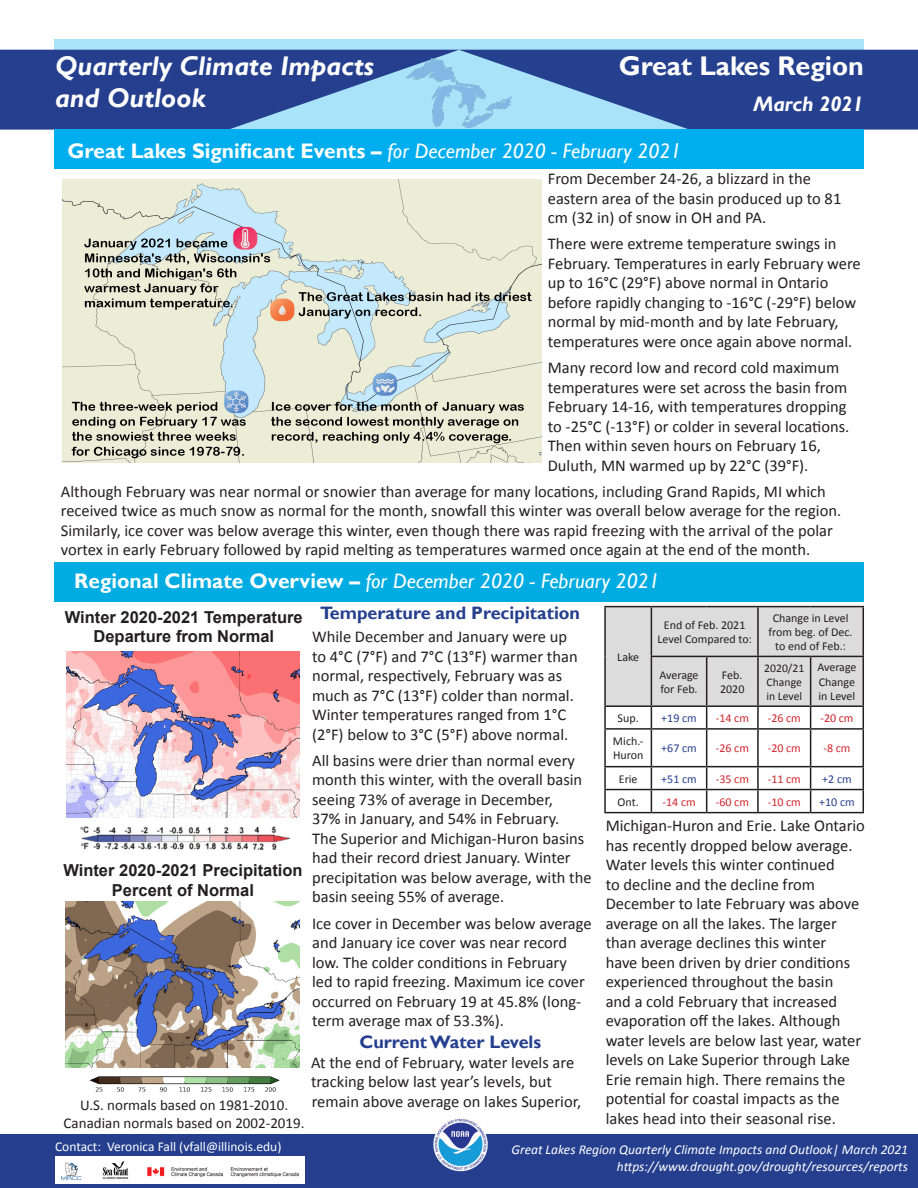
<style>
.page{position:relative;width:918px;height:1188px;background:#fff}
.page>*{position:absolute;margin:0;border:0;box-sizing:border-box;transform-origin:0 0}
.t1{font:italic 700 27px/32.4px "Gill Sans";color:#fff}
.t2{font:700 27px "Gill Sans";letter-spacing:-.005em;color:#fff}
.t3{font:700 21px "Gill Sans";color:#fff}
.t4{font:italic 21px "Gill Sans";color:#fff}
.t5{font:italic 700 21px "Gill Sans";letter-spacing:-.005em;color:#fff}
.t6{font:700 18px "Gill Sans";color:#253f8e}
.body_text{font:16.5px/19.5px "Calibri";color:#231f20}
.Figure_title{font:700 16.5px "Arial";color:#231f20}
.t7{font:15px "Calibri";color:#231f20}
.Footer_Right{font:italic 13.5px "Calibri";color:#fff}
.t8{font:13.5px "Calibri";color:#fff}
.t9{font:12px/14.4px "Calibri";color:#231f20}
.t10{font:12px "Calibri";color:#d1232a}
.t11{font:12px "Calibri";color:#253f8e}
.t12{font:11.7px/14.1px "Calibri";color:#231f20}
.s1{font-weight:400;font-style:italic}
.s2{font-weight:700;font-style:normal}
</style>
<div class="page">
<svg style="left:54px;top:39px;width:810px;height:11px;background:#a5def5"></svg>
<svg style="left:0;top:50px;width:918px;height:80px;background:#3b5ba0"></svg>
<div style="left:0;top:1134px;width:918px;height:54px;background:#253f8e"></div>
<div style="left:54px;top:129px;width:810px;height:40px;background:#00aeef"></div>
<div style="left:54px;top:562px;width:810px;height:40px;background:#00ace1"></div>
<img style="left:432px;top:1116px;width:57px;height:57px;border-radius:28px">
<img style="left:407px;top:59px;width:104px;height:68px">
<img style="left:63px;top:180px;width:478px;height:283px">
<img style="left:66px;top:652px;width:234px;height:165px">
<img style="left:80px;top:826px;width:211px;height:24px">
<img style="left:65px;top:902px;width:234px;height:165px">
<img style="left:89px;top:1076px;width:191px;height:16px">
<hr style="left:604px;top:606px;width:47px;height:1px;background:#231f20">
<hr style="left:604px;top:607px;width:2px;height:49px;background:#231f20">
<hr style="left:651px;top:606px;width:56px;height:1px;background:#231f20">
<hr style="left:707px;top:606px;width:51px;height:1px;background:#231f20">
<hr style="left:758px;top:606px;width:53px;height:1px;background:#231f20">
<hr style="left:811px;top:606px;width:53px;height:1px;background:#231f20">
<hr style="left:604px;top:656px;width:2px;height:49px;background:#231f20">
<hr style="left:604px;top:705px;width:47px;height:2px;background:#231f20">
<hr style="left:604px;top:707px;width:2px;height:21px;background:#231f20">
<svg style="left:605px;top:607px;width:259px;height:121px"></svg>
<hr style="left:604px;top:728px;width:47px;height:2px;background:#231f20">
<hr style="left:604px;top:730px;width:2px;height:36px;background:#231f20">
<hr style="left:651px;top:728px;width:56px;height:2px;background:#231f20">
<hr style="left:651px;top:730px;width:1px;height:36px;background:#231f20">
<hr style="left:707px;top:728px;width:51px;height:2px;background:#231f20">
<hr style="left:706px;top:730px;width:1px;height:36px;background:#231f20">
<hr style="left:758px;top:728px;width:53px;height:2px;background:#231f20">
<hr style="left:757px;top:730px;width:2px;height:36px;background:#231f20">
<hr style="left:811px;top:728px;width:53px;height:2px;background:#231f20">
<hr style="left:810px;top:730px;width:1px;height:36px;background:#231f20">
<hr style="left:863px;top:730px;width:1px;height:36px;background:#231f20">
<hr style="left:604px;top:766px;width:47px;height:1px;background:#231f20">
<hr style="left:604px;top:767px;width:2px;height:22px;background:#231f20">
<hr style="left:651px;top:766px;width:56px;height:1px;background:#231f20">
<hr style="left:707px;top:766px;width:51px;height:1px;background:#231f20">
<hr style="left:758px;top:766px;width:53px;height:1px;background:#231f20">
<hr style="left:757px;top:767px;width:2px;height:22px;background:#231f20">
<hr style="left:811px;top:766px;width:53px;height:1px;background:#231f20">
<hr style="left:604px;top:789px;width:47px;height:1px;background:#231f20">
<hr style="left:604px;top:790px;width:2px;height:22px;background:#231f20">
<hr style="left:651px;top:789px;width:56px;height:1px;background:#231f20">
<svg style="left:651px;top:767px;width:1px;height:45px"></svg>
<hr style="left:707px;top:789px;width:51px;height:1px;background:#231f20">
<svg style="left:706px;top:767px;width:1px;height:45px"></svg>
<hr style="left:758px;top:789px;width:53px;height:1px;background:#231f20">
<hr style="left:757px;top:790px;width:2px;height:22px;background:#231f20">
<hr style="left:811px;top:789px;width:53px;height:1px;background:#231f20">
<svg style="left:810px;top:767px;width:1px;height:45px"></svg>
<svg style="left:863px;top:767px;width:1px;height:45px"></svg>
<hr style="left:604px;top:812px;width:47px;height:1px;background:#231f20">
<hr style="left:651px;top:812px;width:56px;height:1px;background:#231f20">
<hr style="left:707px;top:812px;width:51px;height:1px;background:#231f20">
<hr style="left:758px;top:812px;width:53px;height:1px;background:#231f20">
<hr style="left:811px;top:812px;width:53px;height:1px;background:#231f20">
<img style="left:55px;top:1156px;width:249px;height:27px">
<h1 class="t1" style="left:55px;top:50px;width:320px">Quarterly Climate Impacts and Outlook</h1>
<h2 class="t2" style="left:619px;top:49px;width:246px">Great Lakes Region</h2>
<h2 class="t5" style="left:754px;top:92px;width:112px">March 2021</h2>
<h3 class="t3" style="left:68px;top:138px;width:615px">Great Lakes Significant Events – <span class="s1">for December 2020 - February 2021</span></h3>
<p class="body_text" style="left:548px;top:168px;width:295px">From December 24-26, a blizzard in the eastern area of the basin produced up to 81 cm (32 in) of snow in OH and PA.</p>
<p class="body_text" style="left:548px;top:234px;width:315px">There were extreme temperature swings in February. Temperatures in early February were up to 16°C (29°F) above normal in Ontario before rapidly changing to -16°C (-29°F) below normal by mid-month and by late February, temperatures were once again above normal.</p>
<p class="body_text" style="left:548px;top:357px;width:303px">Many record low and record cold maximum temperatures were set across the basin from February 14-16, with temperatures dropping to -25°C (-13°F) or colder in several locations.<br>Then within seven hours on February 16, Duluth, MN warmed up by 22°C (39°F).</p>
<p class="body_text" style="left:61px;top:481px;width:782px">Although February was near normal or snowier than average for many locations, including Grand Rapids, MI which received twice as much snow as normal for the month, snowfall this winter was overall below average for the region.<br>Similarly, ice cover was below average this winter, even though there was rapid freezing with the arrival of the polar vortex in early February followed by rapid melting as temperatures warmed once again at the end of the month.</p>
<h3 class="t4" style="left:74px;top:569px;width:587px"><span class="s2">Regional Climate Overview –</span> for December 2020 - February 2021</h3>
<p class="Figure_title" style="left:65px;top:606px;width:239px">Winter 2020-2021 Temperature</p>
<h4 class="t6" style="left:320px;top:603px;width:262px">Temperature and Precipitation</h4>
<p class="Figure_title" style="left:94px;top:626px;width:182px">Departure from Normal</p>
<p class="t9" style="left:657px;top:617px;width:96px;text-align:center">End of Feb. 2021<br>Level Compared to:</p>
<p class="t9" style="left:769px;top:610px;width:86px;text-align:center">Change in Level from beg. of Dec. to end of Feb.:</p>
<p class="t9" style="left:659px;top:667px;width:41px">Average for Feb.</p>
<p class="t9" style="left:720px;top:667px;width:26px">Feb.<br>2020</p>
<p class="t12" style="left:764px;top:660px;width:42px">2020/21<br>Change in Level</p>
<p class="t9" style="left:817px;top:660px;width:41px">Average<br>Change in Level</p>
<p class="body_text" style="left:312px;top:626px;width:267px">While December and January were up to 4°C (7°F) and 7°C (13°F) warmer than normal, respectively, February was as much as 7°C (13°F) colder than normal.<br>Winter temperatures ranged from 1°C (2°F) below to 3°C (5°F) above normal.</p>
<p class="body_text" style="left:312px;top:750px;width:281px">All basins were drier than normal every month this winter, with the overall basin seeing 73% of average in December,<br>37% in January, and 54% in February.<br>The Superior and Michigan-Huron basins had their record driest January. Winter precipitation was below average, with the basin seeing 55% of average.</p>
<p class="body_text" style="left:312px;top:913px;width:281px">Ice cover in December was below average and January ice cover was near record low. The colder conditions in February led to rapid freezing. Maximum ice cover occurred on February 19 at 45.8% (long&shy;term average max of 53.3%).</p>
<h4 class="t6" style="left:360px;top:1031px;width:183px">Current Water Levels</h4>
<p class="t9" style="left:617px;top:649px;width:23px">Lake</p>
<p class="t9" style="left:618px;top:711px;width:23px">Sup.</p>
<p class="t11" style="left:661px;top:710px;width:37px">+19 cm</p>
<p class="t10" style="left:716px;top:710px;width:35px">-14 cm</p>
<p class="t10" style="left:768px;top:710px;width:35px">-26 cm</p>
<p class="t10" style="left:820px;top:710px;width:35px">-20 cm</p>
<p class="t9" style="left:613px;top:734px;width:32px">Mich.-<br>Huron</p>
<p class="t11" style="left:661px;top:740px;width:37px">+67 cm</p>
<p class="t10" style="left:716px;top:740px;width:35px">-26 cm</p>
<p class="t10" style="left:768px;top:740px;width:35px">-20 cm</p>
<p class="t10" style="left:823px;top:740px;width:29px">-8 cm</p>
<p class="t9" style="left:619px;top:771px;width:20px">Erie</p>
<p class="t11" style="left:661px;top:770px;width:37px">+51 cm</p>
<p class="t10" style="left:716px;top:770px;width:35px">-35 cm</p>
<p class="t10" style="left:768px;top:770px;width:35px">-11 cm</p>
<p class="t11" style="left:822px;top:770px;width:31px">+2 cm</p>
<p class="t9" style="left:618px;top:794px;width:23px">Ont.</p>
<p class="t10" style="left:662px;top:793px;width:35px">-14 cm</p>
<p class="t10" style="left:716px;top:793px;width:35px">-60 cm</p>
<p class="t10" style="left:768px;top:793px;width:35px">-10 cm</p>
<p class="t11" style="left:819px;top:793px;width:37px">+10 cm</p>
<p class="body_text" style="left:606px;top:815px;width:261px">Michigan-Huron and Erie. Lake Ontario has recently dropped below average.<br>Water levels this winter continued<br>to decline and the decline from December to late February was above average on all the lakes. The larger than average declines this winter<br>have been driven by drier conditions experienced throughout the basin<br>and a cold February that increased evaporation off the lakes. Although water levels are below last year, water levels on Lake Superior through Lake Erie remain high. There remains the potential for coastal impacts as the lakes head into their seasonal rise.</p>
<p class="Footer_Right" style="left:512px;top:1141px;width:398px">Great Lakes Region Quarterly Climate Impacts and Outlook| March 2021</p>
<p class="Footer_Right" style="left:617px;top:1157px;width:293px">https://www.drought.gov/drought/resources/reports</p>
<p class="Figure_title" style="left:63px;top:859px;width:241px">Winter 2020-2021 Precipitation</p>
<p class="Figure_title" style="left:112px;top:879px;width:144px">Percent of Normal</p>
<p class="body_text" style="left:311px;top:1052px;width:272px">At the end of February, water levels are tracking below last year’s levels, but remain above average on lakes Superior,</p>
<p class="t7" style="left:80px;top:1094px;width:210px">U.S. normals based on 1981-2010.</p>
<p class="t7" style="left:64px;top:1112px;width:242px">Canadian normals based on 2002-2019.</p>
<p class="t8" style="left:55px;top:1137px;width:228px">Contact: Veronica Fall (vfall@illinois.edu)</p>
</div>
